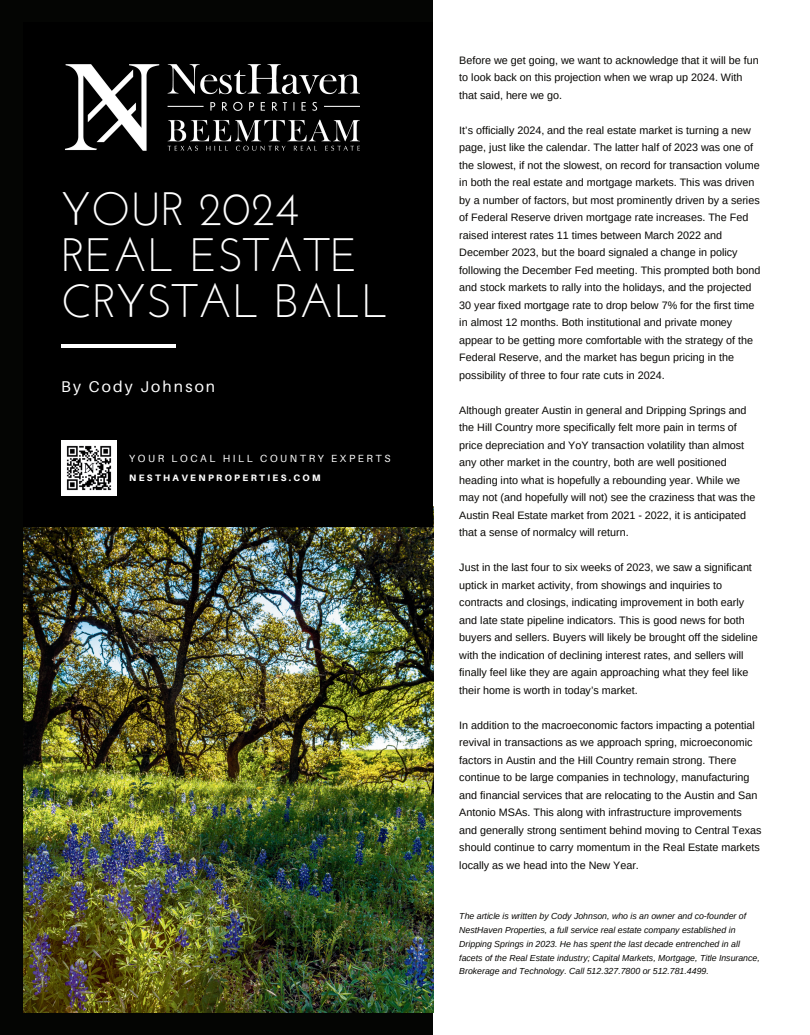
<style>
.page{position:relative;width:810px;height:1035px;background:#fff}
.page>*{position:absolute;margin:0;border:0;box-sizing:border-box;transform-origin:0 0}
.t1{font:46.75px/45.9px "Josefin Sans";color:#fff}
.t2{font:15.5px "Aileron";letter-spacing:.14em;color:#fff}
.t3{font:11.25px "Butler";color:#231f20}
.t4{font:10.75px/17.5px "Arimo";color:#080704}
.t5{font:10.38px "Aileron";letter-spacing:.25em;color:#fff}
.t6{font:800 9.38px "Aileron";letter-spacing:.25em;color:#fff}
.t7{font:italic 8.75px/13.9px "Arimo";color:#080704}
</style>
<div class="page">
<div style="left:0;top:0;width:433px;height:1035px;background:#040503"></div>
<img style="left:23px;top:527px;width:410px;height:485px">
<div style="left:23px;top:22px;width:410px;height:505px;background:#000"></div>
<hr style="left:61px;top:345px;width:115px;height:3px;background:#fff">
<img style="left:65px;top:64px;width:294px;height:87px">
<img style="left:61px;top:441px;width:55px;height:55px">
<p class="t1" style="left:61px;top:185px;width:330px">YOUR 2024<br>REAL ESTATE<br>CRYSTAL BALL</p>
<p class="t2" style="left:61px;top:379px;width:156px">By Cody Johnson</p>
<p class="t5" style="left:129px;top:453px;width:263px">YOUR LOCAL HILL COUNTRY EXPERTS</p>
<p class="t6" style="left:129px;top:472px;width:193px">NESTHAVENPROPERTIES.COM</p>
<p class="t4" style="left:459px;top:51px;width:301px">Before we get going, we want to acknowledge that it will be fun to look back on this projection when we wrap up 2024. With that said, here we go.</p>
<p class="t4" style="left:459px;top:121px;width:303px">It’s officially 2024, and the real estate market is turning a new page, just like the calendar. The latter half of 2023 was one of the slowest, if not the slowest, on record for transaction volume in both the real estate and mortgage markets. This was driven by a number of factors, but most prominently driven by a series of Federal Reserve driven mortgage rate increases. The Fed raised interest rates 11 times between March 2022 and December 2023, but the board signaled a change in policy following the December Fed meeting. This prompted both bond and stock markets to rally into the holidays, and the projected 30 year fixed mortgage rate to drop below 7% for the first time in almost 12 months. Both institutional and private money appear to be getting more comfortable with the strategy of the Federal Reserve, and the market has begun pricing in the possibility of three to four rate cuts in 2024.</p>
<p class="t4" style="left:459px;top:401px;width:298px">Although greater Austin in general and Dripping Springs and the Hill Country more specifically felt more pain in terms of price depreciation and YoY transaction volatility than almost any other market in the country, both are well positioned heading into what is hopefully a rebounding year. While we may not (and hopefully will not) see the craziness that was the Austin Real Estate market from 2021 - 2022, it is anticipated that a sense of normalcy will return.</p>
<p class="t4" style="left:459px;top:559px;width:300px">Just in the last four to six weeks of 2023, we saw a significant uptick in market activity, from showings and inquiries to contracts and closings, indicating improvement in both early and late state pipeline indicators. This is good news for both buyers and sellers. Buyers will likely be brought off the sideline with the indication of declining interest rates, and sellers will finally feel like they are again approaching what they feel like their home is worth in today’s market.</p>
<p class="t4" style="left:459px;top:716px;width:304px">In addition to the macroeconomic factors impacting a potential revival in transactions as we approach spring, microeconomic factors in Austin and the Hill Country remain strong. There continue to be large companies in technology, manufacturing and financial services that are relocating to the Austin and San Antonio MSAs. This along with infrastructure improvements and generally strong sentiment behind moving to Central Texas should continue to carry momentum in the Real Estate markets locally as we head into the New Year.</p>
<p class="t7" style="left:459px;top:909px;width:302px">The article is written by Cody Johnson, who is an owner and co-founder of NestHaven Properties, a full service real estate company established in Dripping Springs in 2023. He has spent the last decade entrenched in all facets of the Real Estate industry; Capital Markets, Mortgage, Title Insurance, Brokerage and Technology. Call 512.327.7800 or 512.781.4499.</p>
<p class="t3" style="left:458px;top:969px;width:205px">Dripping Springs Outlook | January 2024</p>
</div>
